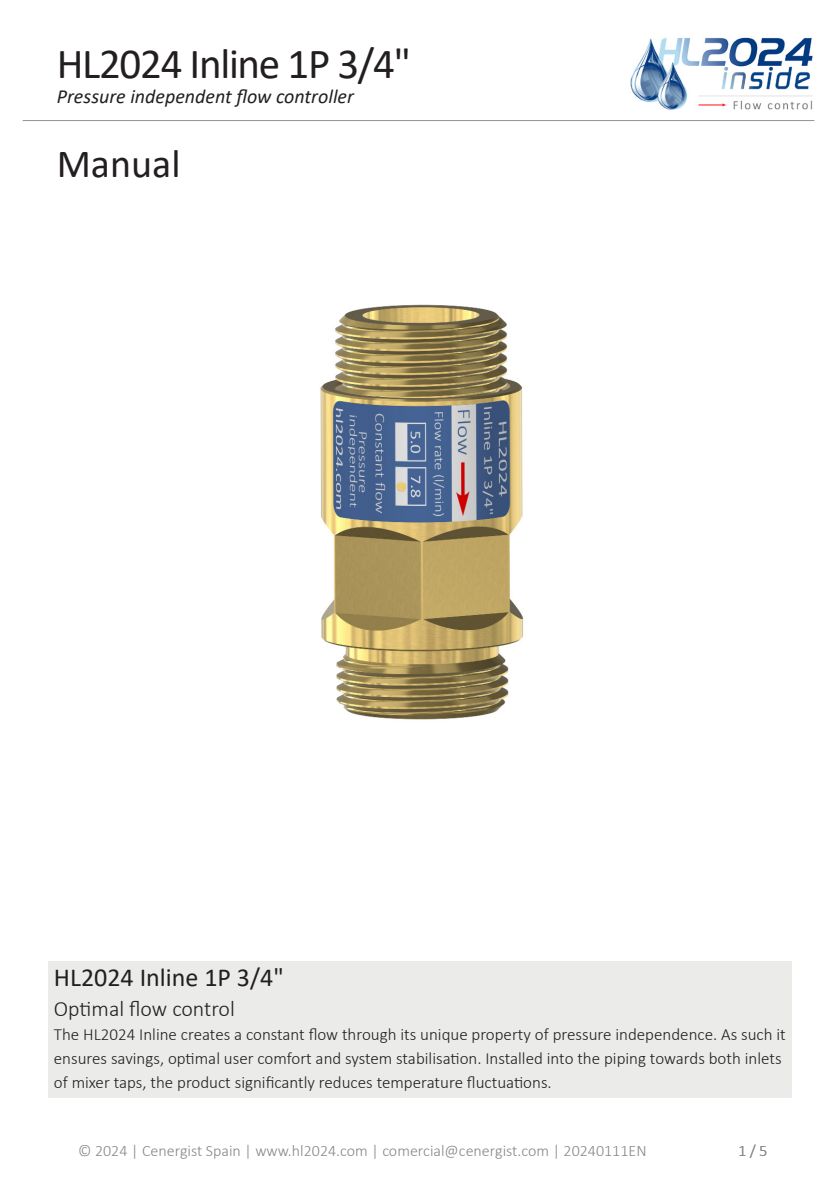
<style>
.page{position:relative;width:840px;height:1191px;background:#fff}
.page>*{position:absolute;margin:0;border:0;box-sizing:border-box;transform-origin:0 0}
.t1{font:43px "Calibri";letter-spacing:-.03em;color:#231f20}
.t2{font:40px "Calibri";color:#231f20}
.Title_2{font:26px "Calibri";color:#231f20}
.Title_3{font:300 22px "Calibri";color:#231f20}
.t3{font:italic 20px "Calibri";color:#231f20}
.Standaard_tekst{font:300 17px/24px "Calibri";color:#231f20}
.t4{font:300 16px "Calibri";color:#868788}
</style>
<div class="page">
<img style="left:630px;top:37px;width:183px;height:73px">
<hr style="left:23px;top:120px;width:791px;height:1px;background:#939598">
<div style="left:48px;top:961px;width:743px;height:136px;background:#ebebea"></div>
<img style="left:320px;top:304px;width:204px;height:416px">
<h1 class="t1" style="left:57px;top:33px;width:355px">HL2024 Inline 1P 3/4"</h1>
<p class="t3" style="left:57px;top:82px;width:298px">Pressure independent flow controller</p>
<p class="t2" style="left:57px;top:136px;width:125px">Manual</p>
<p class="Title_2" style="left:54px;top:959px;width:231px">HL2024 Inline 1P 3/4"</p>
<p class="Title_3" style="left:54px;top:995px;width:182px">Optimal flow control</p>
<p class="Standaard_tekst" style="left:54px;top:1022px;width:733px">The HL2024 Inline creates a constant flow through its unique property of pressure independence. As such it ensures savings, optimal user comfort and system stabilisation. Installed into the piping towards both inlets of mixer taps, the product significantly reduces temperature fluctuations.</p>
<p class="t4" style="left:78px;top:1141px;width:569px">© 2024 | Cenergist Spain | www.hl2024.com | comercial@cenergist.com | 20240111EN</p>
<p class="t4" style="left:737px;top:1141px;width:31px">1 / 5</p>
</div>
